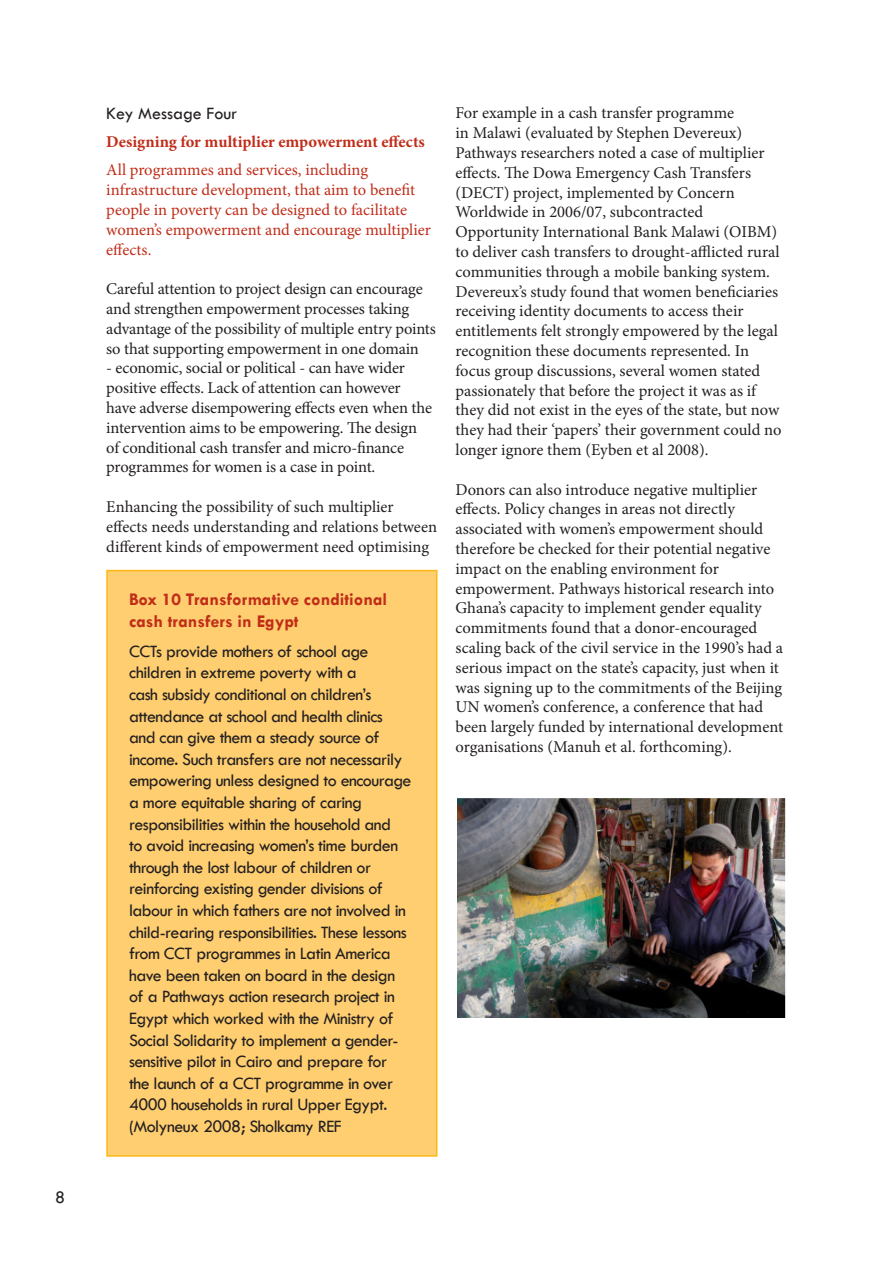
<style>
.page{position:relative;width:893px;height:1263px;background:#fff}
.page>*{position:absolute;margin:0;border:0;box-sizing:border-box;transform-origin:0 0}
.t1{font:18px/21.6px "Tw Cen";letter-spacing:-.03em;color:#231f20}
.t2{font:700 18px/21.6px "Tw Cen";color:#c02d19}
.t3{font:18px "Tw Cen";color:#231f20}
.t4{font:16.5px/19.8px "Minion Pro";letter-spacing:-.005em;color:#231f20}
.t5{font:16.5px/19.8px "Minion Pro";color:#c02d19}
.t6{font:700 16.5px "Minion Pro";letter-spacing:-.005em;color:#c02d19}
</style>
<div class="page">
<div style="left:107px;top:571px;width:330px;height:585px;background:#fece70"></div>
<div style="left:106px;top:570px;width:331px;height:587px;border:2px solid #fcb814"></div>
<img style="left:458px;top:800px;width:326px;height:217px">
<div style="left:455px;top:797px;width:332px;height:286px;border:2px solid #fff"></div>
<p class="t1" style="left:55px;top:1186px;width:11px">8</p>
<p class="t3" style="left:106px;top:102px;width:132px">Key Message Four</p>
<p class="t6" style="left:106px;top:130px;width:320px">Designing for multiplier empowerment effects</p>
<p class="t5" style="left:106px;top:160px;width:326px">All programmes and services, including infrastructure development, that aim to benefit people in poverty can be designed to facilitate women’s empowerment and encourage multiplier effects.</p>
<p class="t4" style="left:106px;top:279px;width:331px">Careful attention to project design can encourage and strengthen empowerment processes taking advantage of the possibility of multiple entry points so that supporting empowerment in one domain</p>
<p class="t4" style="left:106px;top:358px;width:327px">- economic, social or political - can have wider positive effects. Lack of attention can however have adverse disempowering effects even when the intervention aims to be empowering. The design of conditional cash transfer and micro-finance programmes for women is a case in point.</p>
<p class="t4" style="left:106px;top:497px;width:332px">Enhancing the possibility of such multiplier effects needs understanding and relations between different kinds of empowerment need optimising</p>
<p class="t2" style="left:129px;top:588px;width:260px">Box 10 Transformative conditional cash transfers in Egypt</p>
<p class="t1" style="left:129px;top:640px;width:284px">CCTs provide mothers of school age children in extreme poverty with a<br>cash subsidy conditional on children’s attendance at school and health clinics and can give them a steady source of income. Such transfers are not necessarily empowering unless designed to encourage a more equitable sharing of caring responsibilities within the household and<br>to avoid increasing women’s time burden through the lost labour of children or reinforcing existing gender divisions of labour in which fathers are not involved in child-rearing responsibilities. These lessons from CCT programmes in Latin America have been taken on board in the design of a Pathways action research project in Egypt which worked with the Ministry of Social Solidarity to implement a gender&shy;sensitive pilot in Cairo and prepare for the launch of a CCT programme in over 4000 households in rural Upper Egypt. (Molyneux 2008; Sholkamy REF</p>
<p class="t4" style="left:455px;top:103px;width:328px">For example in a cash transfer programme<br>in Malawi (evaluated by Stephen Devereux)<br>Pathways researchers noted a case of multiplier effects. The Dowa Emergency Cash Transfers (DECT) project, implemented by Concern Worldwide in 2006/07, subcontracted Opportunity International Bank Malawi (OIBM) to deliver cash transfers to drought-afflicted rural communities through a mobile banking system.<br>Devereux’s study found that women beneficiaries receiving identity documents to access their entitlements felt strongly empowered by the legal recognition these documents represented. In focus group discussions, several women stated passionately that before the project it was as if they did not exist in the eyes of the state, but now they had their ‘papers’ their government could no longer ignore them (Eyben et al 2008).</p>
<p class="t4" style="left:455px;top:479px;width:329px">Donors can also introduce negative multiplier effects. Policy changes in areas not directly associated with women’s empowerment should therefore be checked for their potential negative impact on the enabling environment for empowerment. Pathways historical research into Ghana’s capacity to implement gender equality commitments found that a donor-encouraged scaling back of the civil service in the 1990’s had a serious impact on the state’s capacity, just when it was signing up to the commitments of the Beijing UN women’s conference, a conference that had been largely funded by international development organisations (Manuh et al. forthcoming).</p>
</div>
